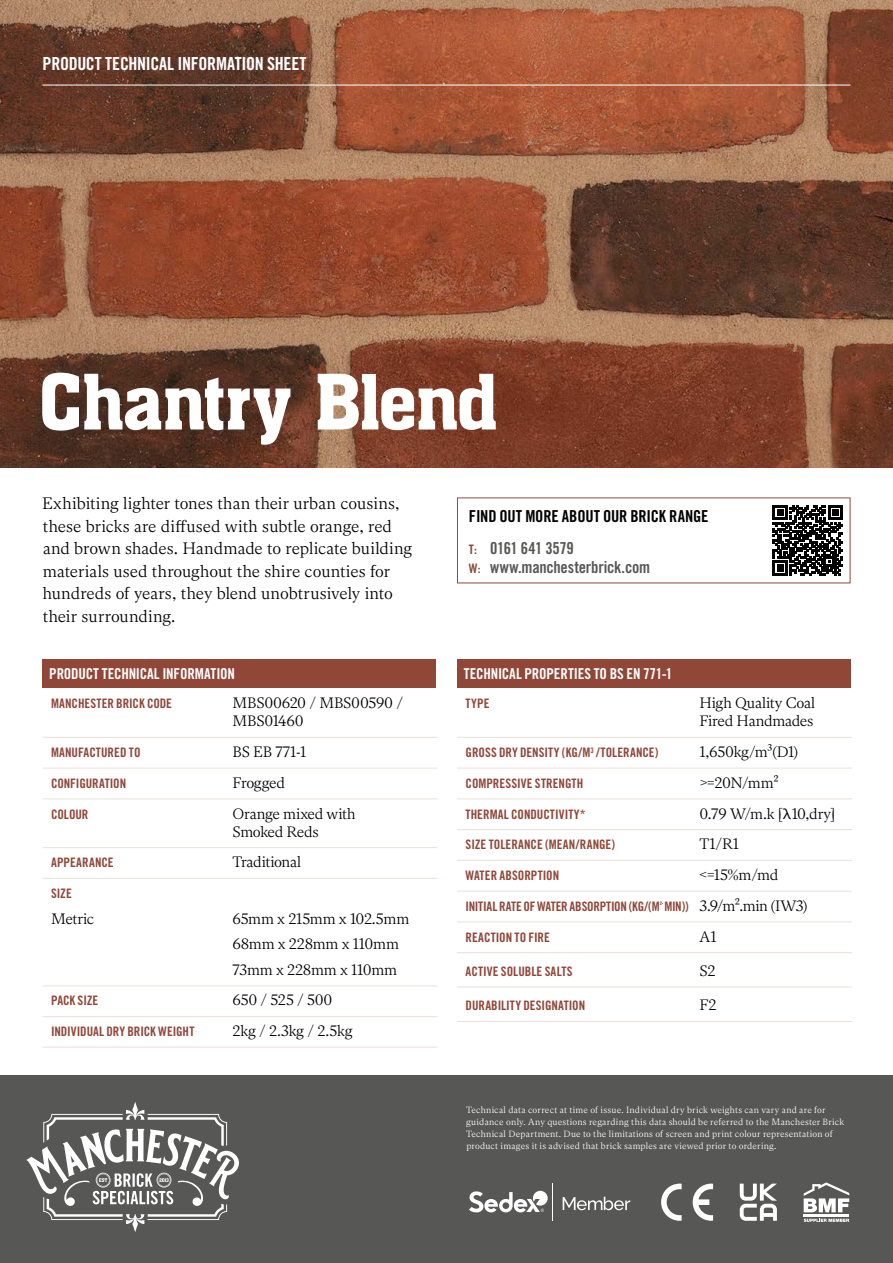
<style>
.page{position:relative;width:893px;height:1263px;background:#fff}
.page>*{position:absolute;margin:0;border:0;box-sizing:border-box;transform-origin:0 0}
.t1{font:75px "Aachen BT";letter-spacing:-.035em;color:#fff}
.t2{font:18px "Trade Gothic Bold Cond Twenty";letter-spacing:-.015em;color:#fff}
.t3{font:300 16.5px/22.5px "INDEPENDENT Text";color:#000}
.t4{font:16.5px/32.2px "Trade Gothic Bold Cond Twenty";letter-spacing:-.015em;color:#000}
.t5{font:16.5px "Trade Gothic Bold Cond Twenty";letter-spacing:-.015em;color:#575756}
.t6{font:300 15px/18px "INDEPENDENT Text";letter-spacing:-.015em;color:#000}
.t7{font:15px "Trade Gothic Bold Cond Twenty";letter-spacing:-.01em;color:#fff}
.t8{font:13.05px "Trade Gothic Bold Cond Twenty";letter-spacing:-.005em;color:#904738}
.t9{font:13.05px "Trade Gothic Bold Cond Twenty";letter-spacing:.015em;color:#904738}
.t10{font:300 9px/12px "INDEPENDENT Text";letter-spacing:.02em;color:#fff}
.s1{font-size:13.05px;color:#904738}
.s2{color:#575756}
.s3{font-family:"Andale Mono";font-weight:400}
.s4{font-family:"Trade Gothic Bold Cond Twenty";font-weight:400;font-size:13.05px;color:#904738}
</style>
<div class="page">
<img style="left:0;top:0;width:893px;height:468px">
<div style="left:43px;top:659px;width:393px;height:28px;background:#904738"></div>
<div style="left:457px;top:659px;width:393px;height:28px;background:#904738"></div>
<hr style="left:43px;top:737px;width:395px;height:1px;background:#ecdfda">
<hr style="left:43px;top:768px;width:395px;height:1px;background:#ecdfda">
<hr style="left:43px;top:798px;width:395px;height:1px;background:#ecdfda">
<hr style="left:43px;top:847px;width:395px;height:1px;background:#ecdfda">
<hr style="left:43px;top:878px;width:395px;height:1px;background:#ecdfda">
<hr style="left:43px;top:985px;width:395px;height:1px;background:#ecdfda">
<hr style="left:43px;top:1016px;width:395px;height:1px;background:#ecdfda">
<hr style="left:43px;top:1047px;width:395px;height:1px;background:#ecdfda">
<hr style="left:457px;top:737px;width:395px;height:1px;background:#ecdfda">
<hr style="left:457px;top:768px;width:395px;height:1px;background:#ecdfda">
<hr style="left:457px;top:798px;width:395px;height:1px;background:#ecdfda">
<hr style="left:457px;top:829px;width:395px;height:1px;background:#ecdfda">
<hr style="left:457px;top:860px;width:395px;height:1px;background:#ecdfda">
<hr style="left:457px;top:891px;width:395px;height:1px;background:#ecdfda">
<hr style="left:457px;top:921px;width:395px;height:1px;background:#ecdfda">
<hr style="left:457px;top:952px;width:395px;height:1px;background:#ecdfda">
<hr style="left:457px;top:987px;width:395px;height:1px;background:#ecdfda">
<hr style="left:457px;top:1021px;width:395px;height:1px;background:#ecdfda">
<div style="left:0;top:1076px;width:893px;height:187px;background:#575756"></div>
<hr style="left:43px;top:85px;width:807px;height:1px;background:#fff">
<svg style="left:26px;top:1102px;width:213px;height:130px"></svg>
<svg style="left:773px;top:505px;width:70px;height:70px"></svg>
<svg style="left:693px;top:1183px;width:20px;height:38px"></svg>
<svg style="left:661px;top:1183px;width:21px;height:38px"></svg>
<svg style="left:563px;top:1197px;width:67px;height:13px"></svg>
<hr style="left:553px;top:1183px;width:1px;height:38px;background:#fff">
<svg style="left:469px;top:1191px;width:79px;height:21px"></svg>
<hr style="left:804px;top:1214px;width:45px;height:3px;background:#fff">
<svg style="left:804px;top:1182px;width:45px;height:30px"></svg>
<svg style="left:804px;top:1219px;width:45px;height:3px"></svg>
<svg style="left:740px;top:1183px;width:37px;height:38px"></svg>
<h2 class="t2" style="left:43px;top:52px;width:266px">PRODUCT TECHNICAL INFORMATION SHEET</h2>
<h1 class="t1" style="left:38px;top:355px;width:462px">Chantry Blend</h1>
<p class="t3" style="left:42px;top:492px;width:371px">Exhibiting lighter tones than their urban cousins, these bricks are diffused with subtle orange, red and brown shades. Handmade to replicate building materials used throughout the shire counties for hundreds of years, they blend unobtrusively into their surrounding.</p>
<h3 class="t4" style="left:469px;top:499px;width:241px">FIND OUT MORE ABOUT OUR BRICK RANGE<br><span class="s1">T:</span> <span class="s2">0161 641 3579</span></h3>
<h3 class="t5" style="left:469px;top:557px;width:183px"><span class="s1">W:</span> www.manchesterbrick.com</h3>
<h3 class="t7" style="left:49px;top:664px;width:187px">PRODUCT TECHNICAL INFORMATION</h3>
<h3 class="t7" style="left:464px;top:664px;width:210px">TECHNICAL PROPERTIES TO BS EN 771-1</h3>
<h3 class="t8" style="left:51px;top:696px;width:123px">MANCHESTER BRICK CODE</h3>
<h3 class="t6" style="left:233px;top:694px;width:172px">MBS00620 / MBS00590 /<br>MBS01460</h3>
<h3 class="t8" style="left:51px;top:744px;width:91px">MANUFACTURED TO</h3>
<h3 class="t6" style="left:233px;top:743px;width:75px">BS EB 771-1</h3>
<h3 class="t8" style="left:51px;top:775px;width:77px">CONFIGURATION</h3>
<h3 class="t6" style="left:233px;top:774px;width:54px">Frogged</h3>
<h3 class="t8" style="left:51px;top:806px;width:39px">COLOUR</h3>
<h3 class="t6" style="left:233px;top:805px;width:125px">Orange mixed with<br>Smoked Reds</h3>
<h3 class="t9" style="left:51px;top:855px;width:64px">APPEARANCE</h3>
<h3 class="t6" style="left:233px;top:853px;width:70px">Traditional</h3>
<h3 class="t8" style="left:51px;top:885px;width:22px">SIZE</h3>
<h3 class="t6" style="left:51px;top:910px;width:45px">Metric</h3>
<h3 class="t6" style="left:233px;top:906px;width:178px;line-height:25.5px">65mm x 215mm x 102.5mm<br>68mm x 228mm x 110mm<br>73mm x 228mm x 110mm</h3>
<h3 class="t8" style="left:51px;top:993px;width:49px">PACK SIZE</h3>
<h3 class="t6" style="left:233px;top:991px;width:102px">650 / 525 / 500</h3>
<h3 class="t8" style="left:51px;top:1023px;width:145px">INDIVIDUAL DRY BRICK WEIGHT</h3>
<h3 class="t6" style="left:233px;top:1022px;width:122px">2kg / 2.3kg / 2.5kg</h3>
<h3 class="t8" style="left:466px;top:696px;width:25px">TYPE</h3>
<h3 class="t6" style="left:699px;top:694px;width:117px">High Quality Coal<br>Fired Handmades</h3>
<h3 class="t8" style="left:466px;top:744px;width:194px">GROSS DRY DENSITY (KG/M<sup>3</sup> /TOLERANCE)</h3>
<h3 class="t6" style="left:699px;top:743px;width:100px">1,650kg/m³(D1)</h3>
<h3 class="t8" style="left:466px;top:775px;width:119px">COMPRESSIVE STRENGTH</h3>
<h3 class="t6" style="left:699px;top:774px;width:81px">&gt;=20N/mm²</h3>
<h3 class="t8" style="left:466px;top:806px;width:121px">THERMAL CONDUCTIVITY*</h3>
<h3 class="t6" style="left:699px;top:805px;width:137px">0.79 W/m.k [<span class="s3">λ</span>10,dry]</h3>
<h3 class="t8" style="left:466px;top:837px;width:151px">SIZE TOLERANCE (MEAN/RANGE)</h3>
<h3 class="t6" style="left:699px;top:835px;width:41px">T1/R1</h3>
<h3 class="t8" style="left:466px;top:867px;width:95px">WATER ABSORPTION</h3>
<h3 class="t6" style="left:699px;top:866px;width:80px">&lt;=15%m/md</h3>
<h3 class="t8" style="left:466px;top:898px;width:199px">INITIAL RATE OF WATER ABSORPTION (KG/(M<sup>².</sup></h3>
<h3 class="t6" style="left:664px;top:897px;width:145px"><span class="s4">MIN))</span> 3.9/m².min (IW3)</h3>
<h3 class="t8" style="left:466px;top:929px;width:86px">REACTION TO FIRE</h3>
<h3 class="t6" style="left:699px;top:928px;width:18px">A1</h3>
<h3 class="t8" style="left:466px;top:963px;width:108px">ACTIVE SOLUBLE SALTS</h3>
<h3 class="t6" style="left:699px;top:962px;width:18px">S2</h3>
<h3 class="t8" style="left:466px;top:998px;width:121px">DURABILITY DESIGNATION</h3>
<h3 class="t6" style="left:699px;top:996px;width:19px">F2</h3>
<p class="t10" style="left:466px;top:1104px;width:380px">Technical data correct at time of issue. Individual dry brick weights can vary and are for guidance only. Any questions regarding this data should be referred to the Manchester Brick Technical Department. Due to the limitations of screen and print colour representation of product images it is advised that brick samples are viewed prior to ordering.</p>
</div>
